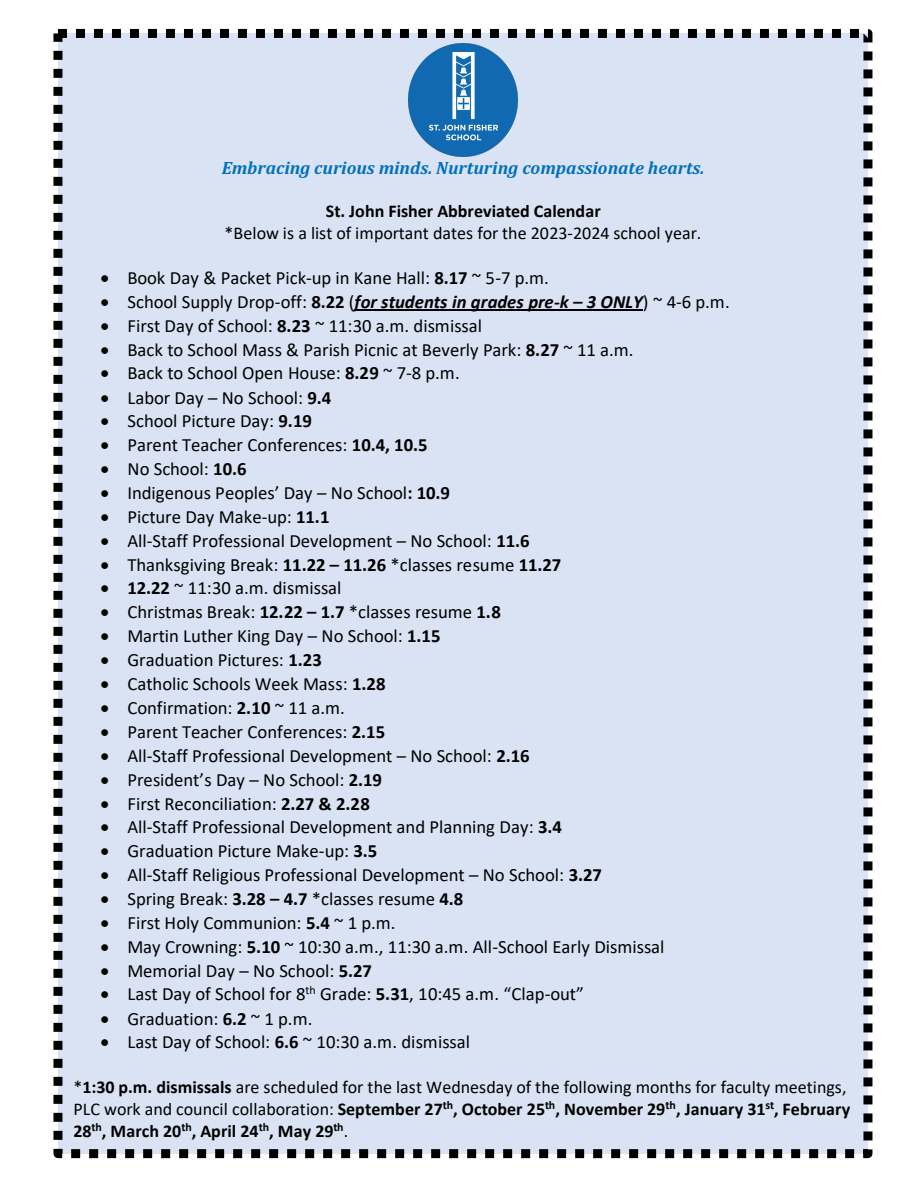
<style>
.page{position:relative;width:918px;height:1188px;background:#fff}
.page>*{position:absolute;margin:0;border:0;box-sizing:border-box;transform-origin:0 0}
.t1{font:18.75px "Calibri";color:#000}
.t2{font:18px/21.9px "Calibri";color:#000}
.t3{font:italic 700 18px "Cambria";color:#0070c0}
.t4{font:700 18px "Calibri";letter-spacing:.005em;color:#000}
.s1{font-weight:700}
.s2{font-weight:700;font-style:italic}
</style>
<div class="page">
<div style="left:58px;top:33px;width:810px;height:1121px;background:#dae3f3"></div>
<div style="left:53px;top:29px;width:819px;height:1129px;border:9px dashed #000"></div>
<hr style="left:355px;top:310px;width:288px;height:1px;background:#000">
<img style="left:408px;top:43px;width:110px;height:113px">
<p class="t3" style="left:222px;top:156px;width:484px">Embracing curious minds. Nurturing compassionate hearts.</p>
<p class="t4" style="left:326px;top:200px;width:276px">St. John Fisher Abbreviated Calendar</p>
<p class="t2" style="left:225px;top:222px;width:478px">*Below is a list of important dates for the 2023-2024 school year.</p>
<p class="t1" style="left:100px;top:266px;width:450px">• Book Day &amp; Packet Pick-up in Kane Hall: <span class="s1">8.17</span> ~ 5-7 p.m.</p>
<p class="t1" style="left:100px;top:290px;width:631px">• School Supply Drop-off: <span class="s1">8.22</span> (<span class="s2">for students in grades pre-k – 3 ONLY</span>) ~ 4-6 p.m.</p>
<p class="t1" style="left:100px;top:314px;width:383px">• First Day of School: <span class="s1">8.23</span> ~ 11:30 a.m. dismissal</p>
<p class="t1" style="left:100px;top:338px;width:535px">• Back to School Mass &amp; Parish Picnic at Beverly Park: <span class="s1">8.27</span> ~ 11 a.m.</p>
<p class="t1" style="left:100px;top:362px;width:361px">• Back to School Open House: <span class="s1">8.29</span> ~ 7-8 p.m.</p>
<p class="t1" style="left:100px;top:386px;width:232px">• Labor Day – No School: <span class="s1">9.4</span></p>
<p class="t1" style="left:100px;top:409px;width:213px">• School Picture Day: <span class="s1">9.19</span></p>
<p class="t1" style="left:100px;top:433px;width:329px">• Parent Teacher Conferences: <span class="s1">10.4, 10.5</span></p>
<p class="t1" style="left:100px;top:457px;width:148px">• No School: <span class="s1">10.6</span></p>
<p class="t1" style="left:100px;top:481px;width:351px">• Indigenous Peoples’ Day – No School<span class="s1">: 10.9</span></p>
<p class="t1" style="left:100px;top:505px;width:231px">• Picture Day Make-up: <span class="s1">11.1</span></p>
<p class="t1" style="left:100px;top:529px;width:431px">• All-Staff Professional Development – No School: <span class="s1">11.6</span></p>
<p class="t1" style="left:100px;top:553px;width:462px">• Thanksgiving Break: <span class="s1">11.22 – 11.26</span> *classes resume <span class="s1">11.27</span></p>
<p class="t1" style="left:100px;top:577px;width:243px">• <span class="s1">12.22</span> ~ 11:30 a.m. dismissal</p>
<p class="t1" style="left:100px;top:601px;width:402px">• Christmas Break: <span class="s1">12.22 – 1.7</span> *classes resume <span class="s1">1.8</span></p>
<p class="t1" style="left:100px;top:624px;width:342px">• Martin Luther King Day – No School: <span class="s1">1.15</span></p>
<p class="t1" style="left:100px;top:649px;width:223px">• Graduation Pictures: <span class="s1">1.23</span></p>
<p class="t1" style="left:100px;top:672px;width:287px">• Catholic Schools Week Mass: <span class="s1">1.28</span></p>
<p class="t1" style="left:100px;top:696px;width:246px">• Confirmation: <span class="s1">2.10</span> ~ 11 a.m.</p>
<p class="t1" style="left:100px;top:720px;width:286px">• Parent Teacher Conferences: <span class="s1">2.15</span></p>
<p class="t1" style="left:100px;top:744px;width:431px">• All-Staff Professional Development – No School: <span class="s1">2.16</span></p>
<p class="t1" style="left:100px;top:768px;width:283px">• President’s Day – No School: <span class="s1">2.19</span></p>
<p class="t1" style="left:100px;top:792px;width:271px">• First Reconciliation: <span class="s1">2.27 &amp; 2.28</span></p>
<p class="t1" style="left:100px;top:816px;width:463px">• All-Staff Professional Development and Planning Day: <span class="s1">3.4</span></p>
<p class="t1" style="left:100px;top:839px;width:278px">• Graduation Picture Make-up: <span class="s1">3.5</span></p>
<p class="t1" style="left:100px;top:863px;width:503px">• All-Staff Religious Professional Development – No School: <span class="s1">3.27</span></p>
<p class="t1" style="left:100px;top:887px;width:365px">• Spring Break: <span class="s1">3.28 – 4.7</span> *classes resume <span class="s1">4.8</span></p>
<p class="t1" style="left:100px;top:911px;width:297px">• First Holy Communion: <span class="s1">5.4</span> ~ 1 p.m.</p>
<p class="t1" style="left:100px;top:935px;width:566px">• May Crowning: <span class="s1">5.10</span> ~ 10:30 a.m., 11:30 a.m. All-School Early Dismissal</p>
<p class="t1" style="left:100px;top:959px;width:273px">• Memorial Day – No School: <span class="s1">5.27</span></p>
<p class="t1" style="left:100px;top:983px;width:485px">• Last Day of School for 8<sup>th</sup> Grade: <span class="s1">5.31</span>, 10:45 a.m. “Clap-out”</p>
<p class="t1" style="left:100px;top:1007px;width:214px">• Graduation: <span class="s1">6.2</span> ~ 1 p.m.</p>
<p class="t1" style="left:100px;top:1030px;width:371px">• Last Day of School: <span class="s1">6.6</span> ~ 10:30 a.m. dismissal</p>
<p class="t2" style="left:73px;top:1076px;width:778px">*<span class="s1">1:30 p.m. dismissals</span> are scheduled for the last Wednesday of the following months for faculty meetings,<br>PLC work and council collaboration: <span class="s1">September 27</span><sup>th</sup><span class="s1">, October 25</span><sup>th</sup><span class="s1">, November 29</span><sup>th</sup><span class="s1">, January 31</span><sup>st</sup><span class="s1">, February<br>28</span><sup>th</sup><span class="s1">, March 20</span><sup>th</sup><span class="s1">, April 24</span><sup>th</sup><span class="s1">, May 29</span><sup>th</sup>.</p>
</div>
